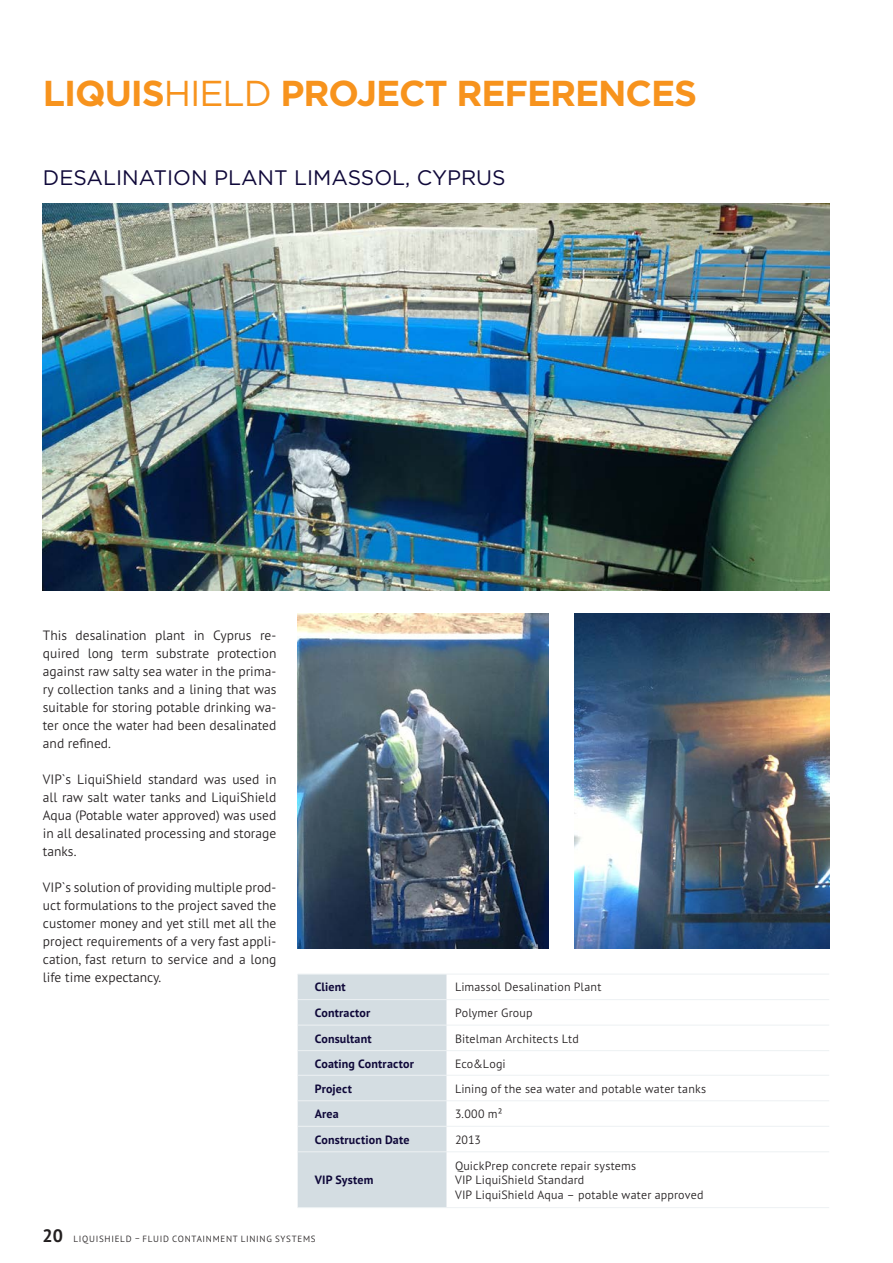
<style>
.page{position:relative;width:893px;height:1263px;background:#fff}
.page>*{position:absolute;margin:0;border:0;box-sizing:border-box;transform-origin:0 0}
.Headline{font:700 36px "Gotham";letter-spacing:-.03em;color:#f7931d}
.Headline-2{font:21px "Gotham";color:#0f0839}
.Bulletpoints{font:300 13.5px/18px "PT Sans Pro";color:#231f20;text-align:justify}
.Index_normal{font:300 12px "PT Sans Pro";letter-spacing:.01em;color:#231f20}
.Tabellen_Headline_li{font:700 12px "PT Sans Pro";letter-spacing:.015em;color:#0f0839}
.t1{font:300 9px "PT Sans Pro";letter-spacing:.08em;color:#231f20}
.s1{font-weight:400}
.s2{font-weight:700;font-size:18px}
</style>
<div class="page">
<div style="left:298px;top:975px;width:148px;height:232px;background:#d4dde2"></div>
<hr style="left:298px;top:974px;width:148px;height:1px;background:#edf1f3">
<hr style="left:446px;top:974px;width:383px;height:1px;background:#edf1f3">
<hr style="left:298px;top:999px;width:148px;height:1px;background:#edf1f3">
<hr style="left:446px;top:999px;width:383px;height:1px;background:#edf1f3">
<hr style="left:298px;top:1025px;width:148px;height:1px;background:#edf1f3">
<hr style="left:446px;top:1025px;width:383px;height:1px;background:#edf1f3">
<hr style="left:298px;top:1050px;width:148px;height:1px;background:#edf1f3">
<hr style="left:446px;top:1050px;width:383px;height:1px;background:#edf1f3">
<hr style="left:298px;top:1075px;width:148px;height:1px;background:#edf1f3">
<hr style="left:446px;top:1075px;width:383px;height:1px;background:#edf1f3">
<hr style="left:298px;top:1100px;width:148px;height:1px;background:#edf1f3">
<hr style="left:446px;top:1100px;width:383px;height:1px;background:#edf1f3">
<hr style="left:298px;top:1126px;width:148px;height:1px;background:#edf1f3">
<hr style="left:446px;top:1126px;width:383px;height:1px;background:#edf1f3">
<hr style="left:298px;top:1151px;width:148px;height:1px;background:#edf1f3">
<hr style="left:446px;top:1151px;width:383px;height:1px;background:#edf1f3">
<hr style="left:298px;top:1207px;width:148px;height:1px;background:#edf1f3">
<hr style="left:446px;top:1207px;width:383px;height:1px;background:#edf1f3">
<img style="left:43px;top:204px;width:786px;height:386px">
<img style="left:298px;top:613px;width:251px;height:335px">
<img style="left:574px;top:613px;width:255px;height:335px">
<p class="Headline" style="left:43px;top:70px;width:656px">LIQUIS<span class="s1">HIELD</span> PROJECT REFERENCES</p>
<p class="Headline-2" style="left:43px;top:165px;width:464px">DESALINATION PLANT LIMASSOL, CYPRUS</p>
<p class="Bulletpoints" style="left:43px;top:626px;width:235px">This desalination plant in Cyprus re&shy;quired long term substrate protection against raw salty sea water in the prima&shy;ry collection tanks and a lining that was suitable for storing potable drinking wa&shy;ter once the water had been desalinated and refined.</p>
<p class="Bulletpoints" style="left:43px;top:770px;width:235px">VIP`s LiquiShield standard was used in all raw salt water tanks and LiquiShield Aqua (Potable water approved) was used in all desalinated processing and storage tanks.</p>
<p class="Bulletpoints" style="left:43px;top:878px;width:235px">VIP`s solution of providing multiple prod&shy;uct formulations to the project saved the customer money and yet still met all the project requirements of a very fast appli&shy;cation, fast return to service and a long life time expectancy.</p>
<p class="Tabellen_Headline_li" style="left:315px;top:979px;width:32px">Client</p>
<p class="Index_normal" style="left:455px;top:979px;width:148px">Limassol Desalination Plant</p>
<p class="Tabellen_Headline_li" style="left:315px;top:1005px;width:57px">Contractor</p>
<p class="Index_normal" style="left:455px;top:1005px;width:79px">Polymer Group</p>
<p class="Tabellen_Headline_li" style="left:315px;top:1030px;width:59px">Consultant</p>
<p class="Index_normal" style="left:455px;top:1030px;width:125px">Bitelman Architects Ltd</p>
<p class="Tabellen_Headline_li" style="left:315px;top:1055px;width:101px">Coating Contractor</p>
<p class="Index_normal" style="left:455px;top:1055px;width:52px">Eco&amp;Logi</p>
<p class="Tabellen_Headline_li" style="left:315px;top:1080px;width:39px">Project</p>
<p class="Index_normal" style="left:455px;top:1081px;width:253px">Lining of the sea water and potable water tanks</p>
<p class="Tabellen_Headline_li" style="left:315px;top:1106px;width:26px">Area</p>
<p class="Index_normal" style="left:455px;top:1106px;width:49px">3.000 m²</p>
<p class="Tabellen_Headline_li" style="left:315px;top:1131px;width:96px">Construction Date</p>
<p class="Index_normal" style="left:455px;top:1132px;width:28px">2013</p>
<p class="Tabellen_Headline_li" style="left:315px;top:1172px;width:60px">VIP System</p>
<p class="Index_normal" style="left:455px;top:1158px;width:183px">QuickPrep concrete repair systems</p>
<p class="Index_normal" style="left:455px;top:1172px;width:131px">VIP LiquiShield Standard</p>
<p class="Index_normal" style="left:455px;top:1187px;width:250px">VIP LiquiShield Aqua – potable water approved</p>
<p class="t1" style="left:43px;top:1233px;width:275px"><span class="s2">20</span> LIQUISHIELD – FLUID CONTAINMENT LINING SYSTEMS</p>
</div>
